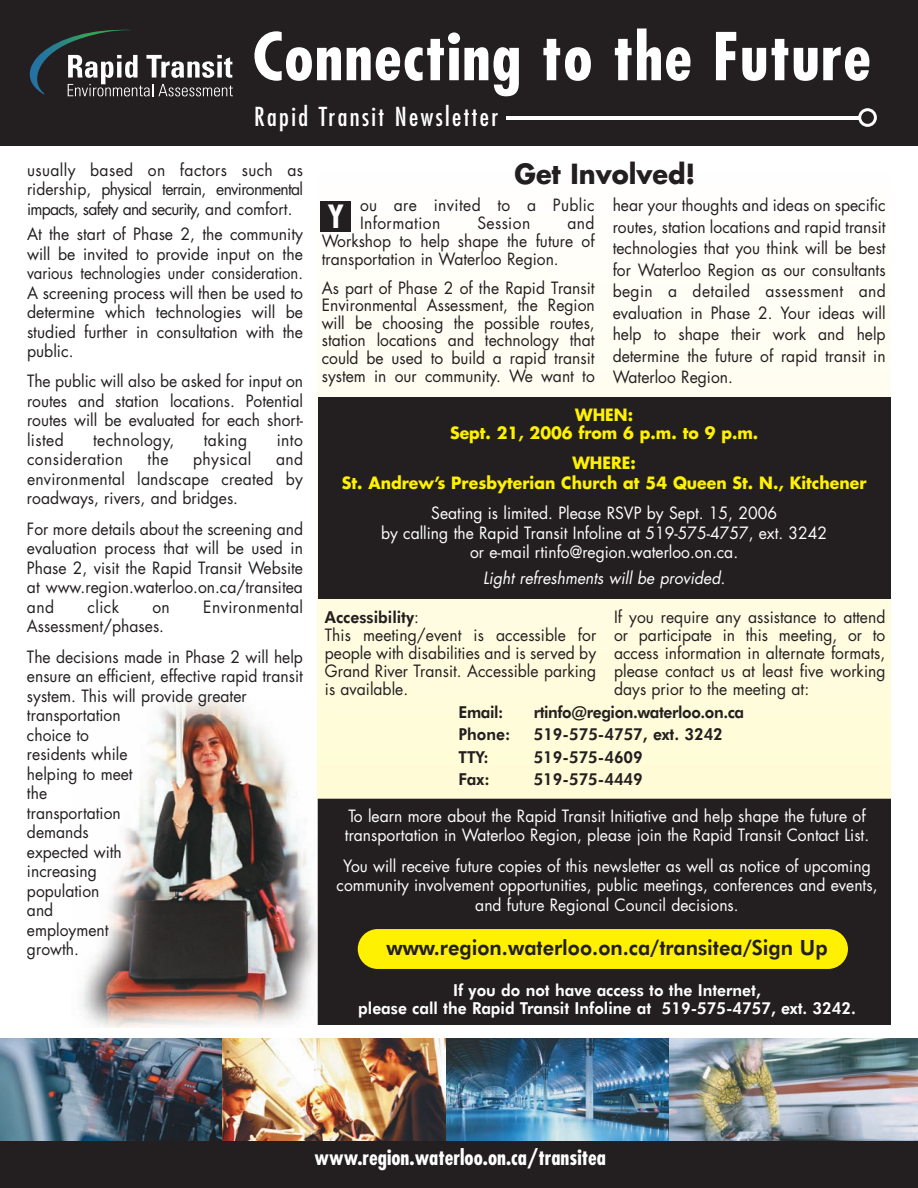
<style>
.page{position:relative;width:918px;height:1188px;background:#fff}
.page>*{position:absolute;margin:0;border:0;box-sizing:border-box;transform-origin:0 0}
.t1{font:700 condensed 64.2px "Futura";letter-spacing:.015em;color:#fff;scale:1.05 1}
.t2{font:700 condensed 31.2px "Futura";color:#fff}
.t3{font:700 27px "Futura";color:#231f20;scale:.95 1}
.t4{font:condensed 25.5px "Futura";letter-spacing:.095em;color:#fff}
.t5{font:800 21px "Futura BT";color:#231f20;scale:.95 1}
.t6{font:700 condensed 21px "Futura";color:#fff}
.t7{font:16.5px/19.5px "Futura";color:#231f20;text-align:justify;scale:.95 1}
.t8{font:16.5px/19.5px "Futura";color:#fff;text-align:center;scale:.95 1}
.t9{font:16.5px/19.5px "Futura";color:#231f20;text-align:justify;scale:.96 1}
.t10{font:700 16.5px/18px "Futura";color:#fff101;text-align:center;scale:.95 1}
.t11{font:800 16.5px/18px "Futura BT";color:#fff;text-align:center;scale:.95 1}
.t12{font:16.5px/18px "Futura";letter-spacing:.025em;color:#231f20;scale:.95 1}
.t13{font:800 16.5px "Futura BT";color:#231f20;scale:.95 1}
.t14{font:italic 16.5px "Futura";color:#fff;scale:.95 1}
.t15{font:800 16.5px "Futura BT";letter-spacing:-.025em;color:#231f20;scale:.95 1}
.s1{font-family:"Futura";font-weight:400}
</style>
<div class="page">
<img style="left:82px;top:699px;width:235px;height:328px">
<div style="left:317px;top:789px;width:574px;height:10px;background:#fffbd6"></div>
<div style="left:317px;top:776px;width:574px;height:13px;background:#fffbd6"></div>
<div style="left:317px;top:764px;width:574px;height:12px;background:#fffbd7"></div>
<div style="left:317px;top:752px;width:574px;height:12px;background:#fffcd8"></div>
<div style="left:317px;top:739px;width:574px;height:13px;background:#fffcd9"></div>
<div style="left:317px;top:727px;width:574px;height:12px;background:#fffcda"></div>
<div style="left:317px;top:715px;width:574px;height:12px;background:#fffcda"></div>
<div style="left:317px;top:702px;width:574px;height:13px;background:#fffcdb"></div>
<div style="left:317px;top:690px;width:574px;height:12px;background:#fffcdc"></div>
<div style="left:317px;top:678px;width:574px;height:12px;background:#fffcdd"></div>
<div style="left:317px;top:666px;width:574px;height:12px;background:#fffcdd"></div>
<div style="left:317px;top:653px;width:574px;height:12px;background:#fffcde"></div>
<div style="left:317px;top:641px;width:574px;height:12px;background:#fffcdf"></div>
<div style="left:317px;top:629px;width:574px;height:12px;background:#fffce0"></div>
<div style="left:317px;top:616px;width:574px;height:13px;background:#fffce1"></div>
<div style="left:317px;top:604px;width:574px;height:12px;background:#fffce1"></div>
<div style="left:317px;top:592px;width:574px;height:12px;background:#fffce2"></div>
<div style="left:317px;top:395px;width:574px;height:12px;background:#fffdef"></div>
<div style="left:317px;top:382px;width:574px;height:13px;background:#fffdf0"></div>
<div style="left:317px;top:370px;width:574px;height:12px;background:#fffdf1"></div>
<div style="left:317px;top:358px;width:574px;height:12px;background:#fffef2"></div>
<div style="left:317px;top:345px;width:574px;height:13px;background:#fffef2"></div>
<div style="left:317px;top:333px;width:574px;height:12px;background:#fffef3"></div>
<div style="left:317px;top:321px;width:574px;height:12px;background:#fffef4"></div>
<div style="left:317px;top:308px;width:574px;height:13px;background:#fffef5"></div>
<div style="left:317px;top:296px;width:574px;height:12px;background:#fffef6"></div>
<div style="left:317px;top:284px;width:574px;height:12px;background:#fffef6"></div>
<div style="left:317px;top:271px;width:574px;height:13px;background:#fffef7"></div>
<div style="left:317px;top:259px;width:574px;height:12px;background:#fffef8"></div>
<div style="left:317px;top:247px;width:574px;height:12px;background:#fffef9"></div>
<div style="left:317px;top:234px;width:574px;height:13px;background:#fffefa"></div>
<div style="left:317px;top:222px;width:574px;height:12px;background:#fffefa"></div>
<div style="left:317px;top:210px;width:574px;height:12px;background:#fffefb"></div>
<div style="left:319px;top:800px;width:570px;height:223px;background:#231f20"></div>
<div style="left:318px;top:799px;width:573px;height:226px;border:2px solid #231f20"></div>
<div style="left:0;top:0;width:918px;height:146px;background:#231f20"></div>
<img style="left:446px;top:1038px;width:224px;height:103px">
<img style="left:670px;top:1038px;width:248px;height:103px">
<img style="left:0;top:1038px;width:223px;height:103px">
<img style="left:223px;top:1038px;width:223px;height:103px">
<hr style="left:506px;top:116px;width:354px;height:3px;background:#fff">
<svg style="left:858px;top:108px;width:19px;height:19px"></svg>
<div style="left:0;top:1141px;width:918px;height:47px;background:#231f20"></div>
<div style="left:319px;top:397px;width:572px;height:202px;background:#231f20"></div>
<div style="left:321px;top:201px;width:30px;height:30px;background:#231f20"></div>
<svg style="left:30px;top:30px;width:203px;height:66px"></svg>
<div style="left:358px;top:929px;width:490px;height:40px;background:#fff101;border-radius:20px"></div>
<h1 class="t1" style="left:253px;top:28px;width:590px">Connecting to the Future</h1>
<h3 class="t4" style="left:254px;top:105px;width:246px">Rapid Transit Newsletter</h3>
<p class="t7" style="left:27px;top:161px;width:292px">usually based on factors such as ridership, physical terrain, environmental impacts, safety and security, and comfort.</p>
<p class="t9" style="left:27px;top:226px;width:289px">At the start of Phase 2, the community will be invited to provide input on the various technologies under consideration.<br>A screening process will then be used to determine which technologies will be studied further in consultation with the public.</p>
<p class="t7" style="left:27px;top:373px;width:292px">The public will also be asked for input on routes and station locations. Potential routes will be evaluated for each short&shy;listed</p>
<p class="t12" style="left:93px;top:432px;width:87px">technology,</p>
<p class="t7" style="left:204px;top:432px;width:47px">taking</p>
<p class="t7" style="left:277px;top:432px;width:29px">into</p>
<p class="t12" style="left:27px;top:452px;width:103px">consideration</p>
<p class="t7" style="left:148px;top:451px;width:24px">the</p>
<p class="t12" style="left:193px;top:452px;width:63px">physical</p>
<p class="t7" style="left:27px;top:451px;width:292px;text-indent:249px">and environmental landscape created by roadways, rivers, and bridges.</p>
<p class="t7" style="left:27px;top:520px;width:292px">For more details about the screening and evaluation process that will be used in Phase 2, visit the Rapid Transit Website at www.region.waterloo.on.ca/transitea and</p>
<p class="t7" style="left:88px;top:598px;width:35px">click</p>
<p class="t7" style="left:152px;top:598px;width:20px">on</p>
<p class="t12" style="left:203px;top:599px;width:107px">Environmental</p>
<p class="t7" style="left:27px;top:612px;width:292px;line-height:30.3px">Assessment/phases.<br>The decisions made in Phase 2 will help</p>
<p class="t7" style="left:27px;top:668px;width:292px;text-align:left">ensure an efficient, effective rapid transit system. This will provide greater transportation<br>choice to<br>residents while<br>helping to meet<br>the<br>transportation<br>demands<br>expected with<br>increasing<br>population<br>and<br>employment<br>growth.</p>
<h3 class="t3" style="left:514px;top:161px;width:192px">Get Involved!</h3>
<p class="t12" style="left:360px;top:198px;width:249px">ou are invited to a Public<br>Information</p>
<h2 class="t2" style="left:328px;top:203px;width:18px">Y</h2>
<p class="t7" style="left:322px;top:216px;width:289px;line-height:18px;text-indent:246px">and Workshop to help shape the future of transportation in Waterloo Region.</p>
<p class="t7" style="left:322px;top:280px;width:289px;line-height:17.5px">As part of Phase 2 of the Rapid Transit Environmental Assessment, the Region will be choosing the possible routes, station locations and technology that could be used to build a rapid transit system in our community. We want to</p>
<p class="t12" style="left:477px;top:216px;width:57px">Session</p>
<p class="t7" style="left:613px;top:196px;width:289px;line-height:21.6px">hear your thoughts and ideas on specific routes, station locations and rapid transit technologies that you think will be best for Waterloo Region as our consultants begin a detailed assessment and evaluation in Phase 2. Your ideas will help to shape their work and help determine the future of rapid transit in Waterloo Region.</p>
<p class="t10" style="left:450px;top:407px;width:326px">WHEN:<br>Sept. 21, 2006 from 6 p.m. to 9 p.m.</p>
<p class="t10" style="left:342px;top:455px;width:554px;line-height:19.4px">WHERE:<br>St. Andrew’s Presbyterian Church at 54 Queen St. N., Kitchener</p>
<p class="t8" style="left:381px;top:505px;width:471px">Seating is limited. Please RSVP by Sept. 15, 2006<br>by calling the Rapid Transit Infoline at 519-575-4757, ext. 3242 or e-mail rtinfo@region.waterloo.on.ca.</p>
<p class="t14" style="left:483px;top:570px;width:257px">Light refreshments will be provided.</p>
<p class="t13" style="left:325px;top:611px;width:100px">Accessibility<span class="s1">:</span></p>
<p class="t7" style="left:325px;top:628px;width:287px;line-height:18px">This meeting/event is accessible for people with disabilities and is served by Grand River Transit. Accessible parking is available.</p>
<p class="t7" style="left:614px;top:610px;width:287px;line-height:18px">If you require any assistance to attend or participate in this meeting, or to access information in alternate formats, please contact us at least five working days prior to the meeting at:</p>
<p class="t13" style="left:459px;top:705px;width:49px">Email:</p>
<p class="t15" style="left:534px;top:705px;width:223px">rtinfo@region.waterloo.on.ca</p>
<p class="t13" style="left:459px;top:728px;width:56px">Phone:</p>
<p class="t13" style="left:534px;top:728px;width:201px">519-575-4757, ext. 3242</p>
<p class="t13" style="left:459px;top:750px;width:33px">TTY:</p>
<p class="t13" style="left:534px;top:750px;width:116px">519-575-4609</p>
<p class="t13" style="left:459px;top:773px;width:34px">Fax:</p>
<p class="t13" style="left:534px;top:773px;width:116px">519-575-4449</p>
<p class="t8" style="left:345px;top:807px;width:553px;text-align:left">To learn more about the Rapid Transit Initiative and help shape the future of transportation in Waterloo Region, please join the Rapid Transit Contact List.</p>
<p class="t8" style="left:337px;top:857px;width:571px">You will receive future copies of this newsletter as well as notice of upcoming community involvement opportunities, public meetings, conferences and events, and future Regional Council decisions.</p>
<p class="t5" style="left:386px;top:940px;width:466px">www.region.waterloo.on.ca/transitea/Sign Up</p>
<p class="t11" style="left:358px;top:982px;width:525px">If you do not have access to the Internet,<br>please call the Rapid Transit Infoline at 519-575-4757, ext. 3242.</p>
<p class="t6" style="left:315px;top:1148px;width:293px">www.region.waterloo.on.ca/transitea</p>
</div>
